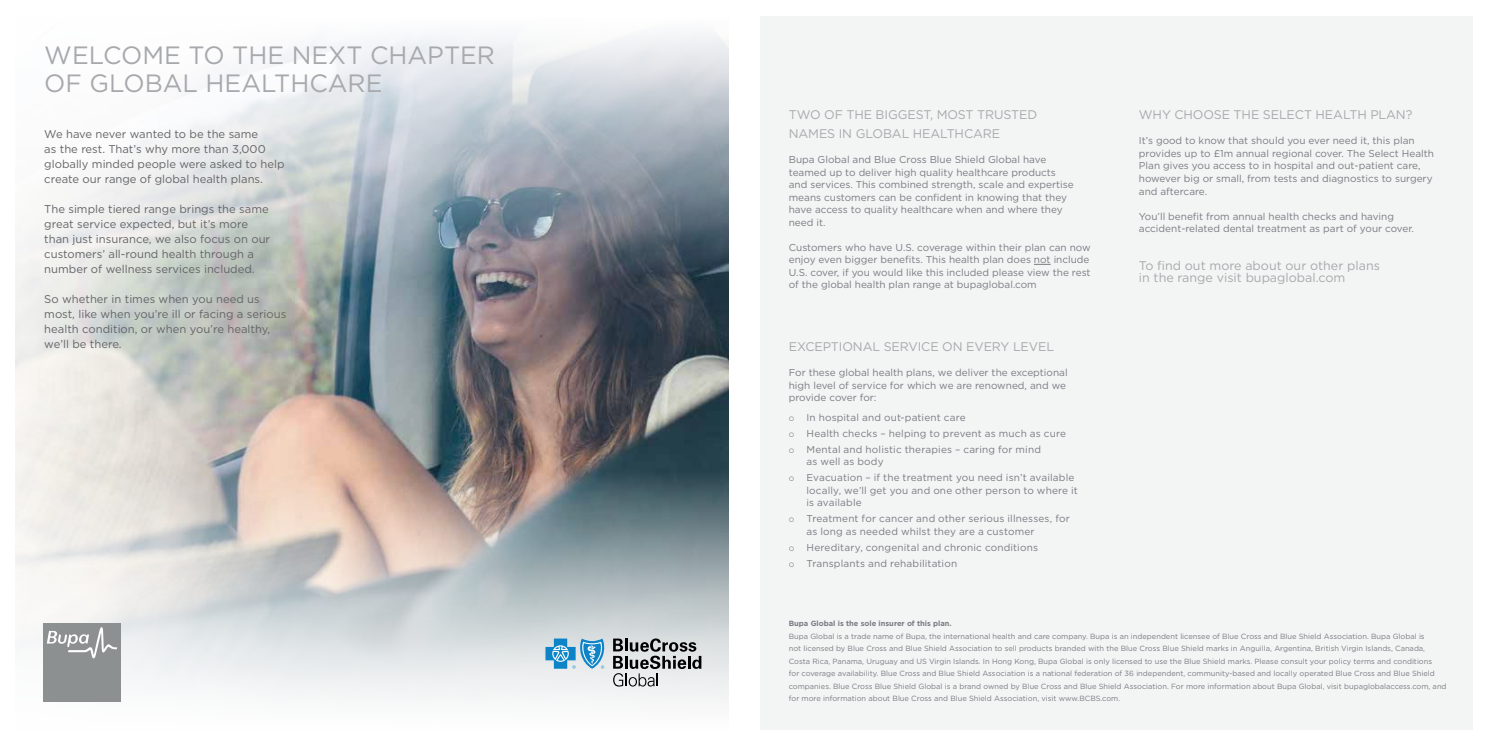
<style>
.page{position:relative;width:1489px;height:745px;background:#fff}
.page>*{position:absolute;margin:0;border:0;box-sizing:border-box;transform-origin:0 0}
.t1{font:25px/27.9px "Gotham";color:#a7a9ac}
.t2{font:12.5px/12.5px "Gotham";letter-spacing:-.01em;color:#a7a9ac}
.t3{font:11.25px/15px "Gotham";color:#636466}
.t4{font:10px/12.5px "Gotham";color:#797c82}
.t5{font:7.5px/12.5px "Gotham";color:#797c82}
.t6{font:700 7.5px "Gotham";color:#797c82}
</style>
<div class="page">
<div style="left:760px;top:16px;width:712px;height:712px;background:#f3f4f4"></div>
<img style="left:304px;top:275px;width:424px;height:196px">
<svg style="left:15px;top:245px;width:289px;height:323px;background:#d3d1cb"></svg>
<svg style="left:16px;top:33px;width:713px;height:242px"></svg>
<svg style="left:16px;top:471px;width:713px;height:231px"></svg>
<div style="left:43px;top:623px;width:78px;height:78px;background:#8c9091"></div>
<svg style="left:47px;top:627px;width:70px;height:31px"></svg>
<svg style="left:545px;top:638px;width:59px;height:30px;background:#77b6d9"></svg>
<svg style="left:613px;top:638px;width:88px;height:48px;background:#a4a6a6"></svg>
<svg style="left:1034px;top:264px;width:16px;height:1px"></svg>
<h1 class="t1" style="left:44px;top:41px;width:452px">WELCOME TO THE NEXT CHAPTER<br>OF GLOBAL HEALTHCARE</h1>
<p class="t3" style="left:44px;top:126px;width:242px">We have never wanted to be the same<br>as the rest. That’s why more than 3,000 globally minded people were asked to help create our range of global health plans.</p>
<p class="t3" style="left:44px;top:201px;width:227px">The simple tiered range brings the same great service expected, but it’s more than just insurance, we also focus on our customers’ all-round health through a number of wellness services included.</p>
<p class="t3" style="left:44px;top:291px;width:243px">So whether in times when you need us most, like when you’re ill or facing a serious health condition, or when you’re healthy, we’ll be there.</p>
<p class="t2" style="left:788px;top:105px;width:250px;line-height:18.8px">TWO OF THE BIGGEST, MOST TRUSTED<br>NAMES IN GLOBAL HEALTHCARE</p>
<p class="t4" style="left:788px;top:153px;width:286px">Bupa Global and Blue Cross Blue Shield Global have teamed up to deliver high quality healthcare products and services. This combined strength, scale and expertise means customers can be confident in knowing that they have access to quality healthcare when and where they need it.</p>
<p class="t4" style="left:788px;top:241px;width:303px;text-align:justify">Customers who have U.S. coverage within their plan can now enjoy even bigger benefits. This health plan does not include U.S. cover, if you would like this included please view the rest of the global health plan range at bupaglobal.com</p>
<p class="t2" style="left:788px;top:340px;width:267px">EXCEPTIONAL SERVICE ON EVERY LEVEL</p>
<p class="t4" style="left:788px;top:366px;width:280px">For these global health plans, we deliver the exceptional high level of service for which we are renowned, and we provide cover for:</p>
<p class="t4" style="left:788px;top:410px;width:178px">○ In hospital and out-patient care</p>
<p class="t4" style="left:788px;top:426px;width:279px">○ Health checks – helping to prevent as much as cure</p>
<p class="t4" style="left:806px;top:442px;width:236px;text-indent:-18px">○ Mental and holistic therapies – caring for mind as well as body</p>
<p class="t4" style="left:806px;top:471px;width:273px;text-indent:-18px">○ Evacuation – if the treatment you need isn’t available locally, we’ll get you and one other person to where it is available</p>
<p class="t4" style="left:806px;top:512px;width:265px;text-indent:-18px">○ Treatment for cancer and other serious illnesses, for as long as needed whilst they are a customer</p>
<p class="t4" style="left:788px;top:540px;width:251px">○ Hereditary, congenital and chronic conditions</p>
<p class="t4" style="left:788px;top:556px;width:170px">○ Transplants and rehabilitation</p>
<p class="t2" style="left:1138px;top:108px;width:275px">WHY CHOOSE THE SELECT HEALTH PLAN?</p>
<p class="t4" style="left:1138px;top:134px;width:297px">It’s good to know that should you ever need it, this plan provides up to £1m annual regional cover. The Select Health Plan gives you access to in hospital and out-patient care, however big or small, from tests and diagnostics to surgery and aftercare.</p>
<p class="t4" style="left:1138px;top:209px;width:276px">You’ll benefit from annual health checks and having accident-related dental treatment as part of your cover.</p>
<p class="t2" style="left:1138px;top:258px;width:242px">To find out more about our other plans in the range visit bupaglobal.com</p>
<p class="t6" style="left:788px;top:618px;width:164px">Bupa Global is the sole insurer of this plan.</p>
<p class="t5" style="left:788px;top:629px;width:659px">Bupa Global is a trade name of Bupa, the international health and care company. Bupa is an independent licensee of Blue Cross and Blue Shield Association. Bupa Global is<br>not licensed by Blue Cross and Blue Shield Association to sell products branded with the Blue Cross Blue Shield marks in Anguilla, Argentina, British Virgin Islands, Canada, Costa Rica, Panama, Uruguay and US Virgin Islands. In Hong Kong, Bupa Global is only licensed to use the Blue Shield marks. Please consult your policy terms and conditions<br>for coverage availability. Blue Cross and Blue Shield Association is a national federation of 36 independent, community-based and locally operated Blue Cross and Blue Shield companies. Blue Cross Blue Shield Global is a brand owned by Blue Cross and Blue Shield Association. For more information about Bupa Global, visit bupaglobalaccess.com, and for more information about Blue Cross and Blue Shield Association, visit www.BCBS.com.</p>
</div>
